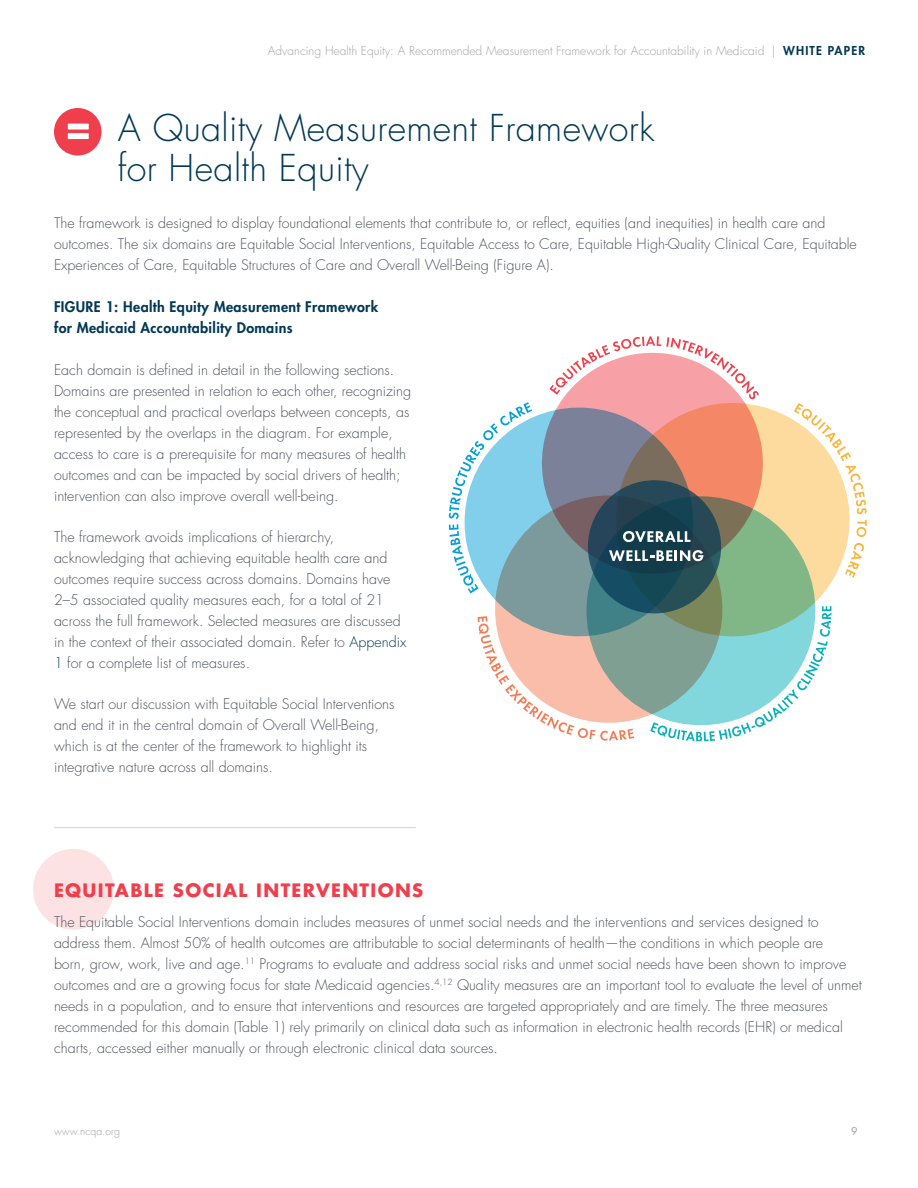
<style>
.page{position:relative;width:918px;height:1188px;background:#fff}
.page>*{position:absolute;margin:0;border:0;box-sizing:border-box;transform-origin:0 0}
.t1{font:300 36px/40.5px "Futura Std";letter-spacing:.01em;color:#033956}
.t2{font:700 18px "Futura Std";letter-spacing:.075em;color:#ef3f4d}
.t3{font:300 14.25px/21px "Futura Std";color:#4d525a}
.t4{font:800 14.25px/21px "Futura Std";letter-spacing:.025em;color:#033956}
.t5{font:300 12px "Futura Std";color:#a0a3a5}
.t6{font:300 10.5px "Futura Std";color:#a0a3a5}
.t7{font:10.5px "Futura Std";color:#a0a3a5}
.s1{font-weight:800;color:#033956}
.s2{color:#033956}
</style>
<div class="page">
<div style="left:33px;top:849px;width:81px;height:81px;background:#fde2e4;border-radius:50%"></div>
<div style="left:54px;top:108px;width:48px;height:48px;background:#ef3f4d;border-radius:50%"></div>
<svg style="left:470px;top:413px;width:72px;height:208px"></svg>
<svg style="left:449px;top:402px;width:83px;height:191px"></svg>
<svg style="left:542px;top:400px;width:203px;height:95px;background:#8d8a9f"></svg>
<svg style="left:549px;top:336px;width:210px;height:64px"></svg>
<svg style="left:616px;top:403px;width:234px;height:219px;background:#e5ab8a"></svg>
<svg style="left:794px;top:403px;width:73px;height:111px"></svg>
<svg style="left:856px;top:520px;width:11px;height:17px"></svg>
<svg style="left:845px;top:543px;width:19px;height:35px"></svg>
<svg style="left:587px;top:496px;width:228px;height:229px;background:#80ae81"></svg>
<svg style="left:650px;top:606px;width:181px;height:135px"></svg>
<svg style="left:495px;top:495px;width:227px;height:228px;background:#7da09e"></svg>
<svg style="left:478px;top:616px;width:156px;height:125px"></svg>
<svg style="left:588px;top:480px;width:133px;height:133px;background:#1d4655"></svg>
<svg style="left:623px;top:531px;width:68px;height:11px"></svg>
<svg style="left:609px;top:550px;width:94px;height:11px"></svg>
<hr style="left:54px;top:827px;width:362px;height:1px;background:#d3d3d3">
<svg style="left:68px;top:124px;width:21px;height:15px"></svg>
<p class="t5" style="left:268px;top:43px;width:599px">Advancing Health Equity: A Recommended Measurement Framework for Accountability in Medicaid | <span class="s1">WHITE PAPER</span></p>
<p class="t1" style="left:118px;top:108px;width:538px">A Quality Measurement Framework for Health Equity</p>
<p class="t3" style="left:54px;top:213px;width:804px">The framework is designed to display foundational elements that contribute to, or reflect, equities (and inequities) in health care and outcomes. The six domains are Equitable Social Interventions, Equitable Access to Care, Equitable High-Quality Clinical Care, Equitable<br>Experiences of Care, Equitable Structures of Care and Overall Well-Being (Figure A).</p>
<p class="t4" style="left:54px;top:297px;width:326px">FIGURE 1: Health Equity Measurement Framework for Medicaid Accountability Domains</p>
<p class="t3" style="left:54px;top:359px;width:359px">Each domain is defined in detail in the following sections.<br>Domains are presented in relation to each other, recognizing the conceptual and practical overlaps between concepts, as represented by the overlaps in the diagram. For example, access to care is a prerequisite for many measures of health outcomes and can be impacted by social drivers of health; intervention can also improve overall well-being.</p>
<p class="t3" style="left:54px;top:527px;width:354px">The framework avoids implications of hierarchy, acknowledging that achieving equitable health care and outcomes require success across domains. Domains have 2–5 associated quality measures each, for a total of 21 across the full framework. Selected measures are discussed in the context of their associated domain. Refer to <span class="s2">Appendix 1</span> for a complete list of measures.</p>
<p class="t3" style="left:54px;top:694px;width:342px">We start our discussion with Equitable Social Interventions and end it in the central domain of Overall Well-Being, which is at the center of the framework to highlight its integrative nature across all domains.</p>
<p class="t2" style="left:54px;top:878px;width:371px">EQUITABLE SOCIAL INTERVENTIONS</p>
<p class="t3" style="left:54px;top:911px;width:809px">The Equitable Social Interventions domain includes measures of unmet social needs and the interventions and services designed to address them. Almost 50% of health outcomes are attributable to social determinants of health—the conditions in which people are<br>born, grow, work, live and age.<sup>11</sup> Programs to evaluate and address social risks and unmet social needs have been shown to improve outcomes and are a growing focus for state Medicaid agencies.<sup>4,12</sup> Quality measures are an important tool to evaluate the level of unmet needs in a population, and to ensure that interventions and resources are targeted appropriately and are timely. The three measures recommended for this domain (Table 1) rely primarily on clinical data such as information in electronic health records (EHR) or medical charts, accessed either manually or through electronic clinical data sources.</p>
<p class="t6" style="left:54px;top:1124px;width:68px">www.ncqa.org</p>
<p class="t7" style="left:851px;top:1124px;width:8px">9</p>
</div>
